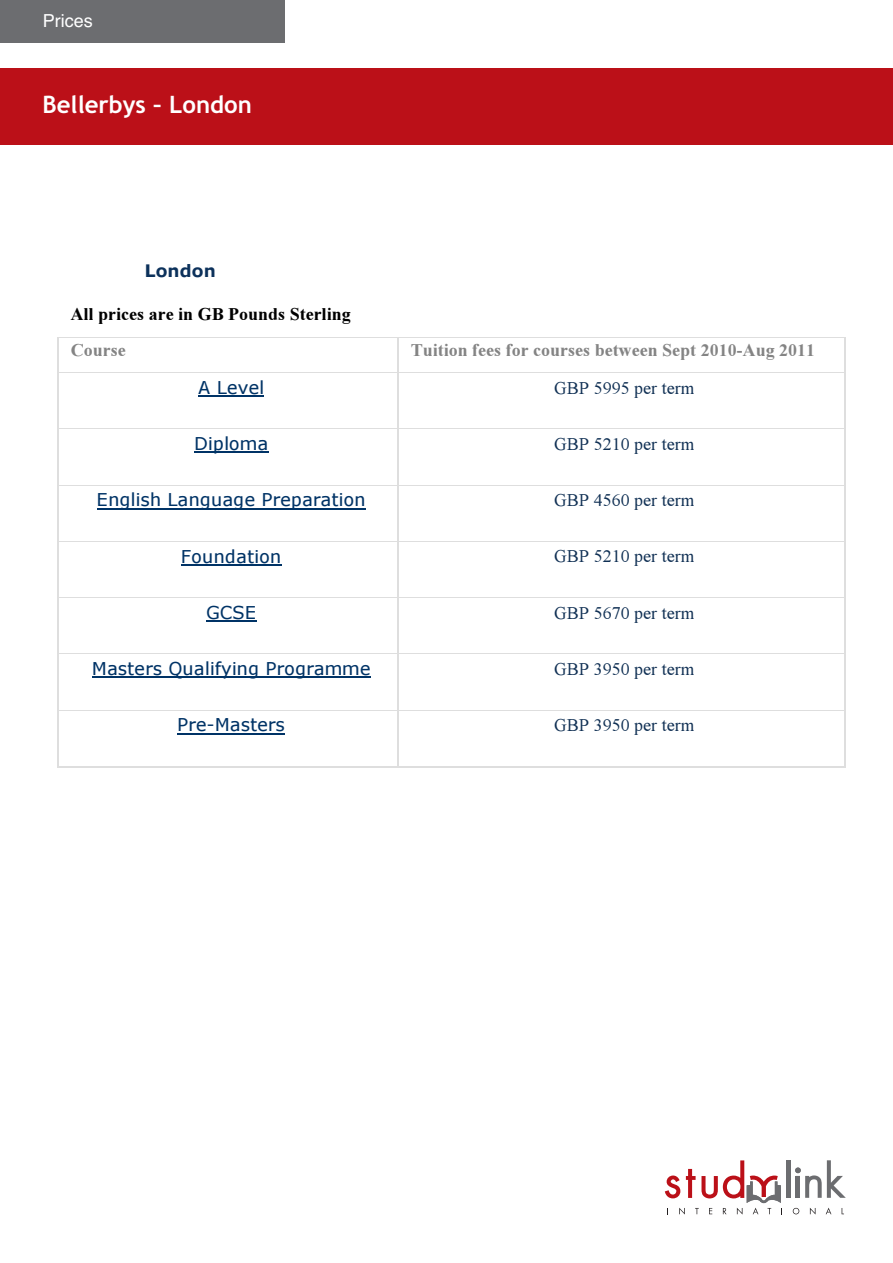
<style>
.page{position:relative;width:893px;height:1263px;background:#fff}
.page>*{position:absolute;margin:0;border:0;box-sizing:border-box;transform-origin:0 0}
.t1{font:700 24px "Trebuchet MS";color:#fff}
.t2{font:18px "Times New Roman PSMT+T42+RWNYOL";color:#103054}
.t3{font:18px "Verdana+T42+FQNWMT";color:#036}
.t4{font:18px "Times New Roman PS Bold MT+T42+VTJOAE";color:#848484}
.t5{font:18px "Times New Roman PS Bold MT+T42+VTJOAE";color:#000}
.t6{font:18px "Helvetica";color:#fff}
.t7{font:17.1px "Verdana Bold+T42+HSEHJC";color:#0c315b}
</style>
<div class="page">
<hr style="left:59px;top:337px;width:339px;height:1px;background:#dedede">
<hr style="left:399px;top:337px;width:446px;height:1px;background:#dedede">
<hr style="left:58px;top:339px;width:1px;height:33px;background:#dedede">
<hr style="left:398px;top:339px;width:1px;height:33px;background:#dedede">
<hr style="left:845px;top:339px;width:1px;height:33px;background:#dedede">
<hr style="left:198px;top:395px;width:66px;height:2px;background:#036">
<hr style="left:59px;top:372px;width:339px;height:2px;background:#dedede">
<hr style="left:399px;top:372px;width:446px;height:2px;background:#dedede">
<hr style="left:58px;top:376px;width:1px;height:53px;background:#dedede">
<hr style="left:398px;top:376px;width:1px;height:53px;background:#dedede">
<hr style="left:845px;top:376px;width:1px;height:53px;background:#dedede">
<hr style="left:194px;top:452px;width:74px;height:1px;background:#036">
<hr style="left:59px;top:429px;width:339px;height:1px;background:#dedede">
<hr style="left:399px;top:429px;width:446px;height:1px;background:#dedede">
<hr style="left:58px;top:432px;width:1px;height:53px;background:#dedede">
<hr style="left:398px;top:432px;width:1px;height:53px;background:#dedede">
<hr style="left:845px;top:432px;width:1px;height:53px;background:#dedede">
<hr style="left:97px;top:508px;width:269px;height:1px;background:#036">
<hr style="left:59px;top:485px;width:339px;height:1px;background:#dedede">
<hr style="left:399px;top:485px;width:446px;height:1px;background:#dedede">
<hr style="left:58px;top:488px;width:1px;height:53px;background:#dedede">
<hr style="left:398px;top:488px;width:1px;height:53px;background:#dedede">
<hr style="left:845px;top:488px;width:1px;height:53px;background:#dedede">
<hr style="left:181px;top:564px;width:100px;height:1px;background:#036">
<hr style="left:59px;top:541px;width:339px;height:1px;background:#dedede">
<hr style="left:399px;top:541px;width:446px;height:1px;background:#dedede">
<hr style="left:58px;top:545px;width:1px;height:52px;background:#dedede">
<hr style="left:398px;top:545px;width:1px;height:52px;background:#dedede">
<hr style="left:845px;top:545px;width:1px;height:52px;background:#dedede">
<hr style="left:206px;top:620px;width:50px;height:2px;background:#036">
<hr style="left:59px;top:597px;width:339px;height:2px;background:#dedede">
<hr style="left:399px;top:597px;width:446px;height:2px;background:#dedede">
<hr style="left:58px;top:601px;width:1px;height:53px;background:#dedede">
<hr style="left:398px;top:601px;width:1px;height:53px;background:#dedede">
<hr style="left:845px;top:601px;width:1px;height:53px;background:#dedede">
<hr style="left:92px;top:677px;width:278px;height:1px;background:#036">
<hr style="left:59px;top:654px;width:339px;height:1px;background:#dedede">
<hr style="left:399px;top:654px;width:446px;height:1px;background:#dedede">
<hr style="left:58px;top:657px;width:1px;height:53px;background:#dedede">
<hr style="left:398px;top:657px;width:1px;height:53px;background:#dedede">
<hr style="left:845px;top:657px;width:1px;height:53px;background:#dedede">
<hr style="left:177px;top:733px;width:108px;height:1px;background:#036">
<hr style="left:59px;top:710px;width:339px;height:1px;background:#dedede">
<hr style="left:399px;top:710px;width:446px;height:1px;background:#dedede">
<hr style="left:58px;top:713px;width:1px;height:53px;background:#dedede">
<hr style="left:59px;top:766px;width:339px;height:1px;background:#dedede">
<hr style="left:398px;top:713px;width:1px;height:53px;background:#dedede">
<hr style="left:399px;top:766px;width:446px;height:1px;background:#dedede">
<hr style="left:845px;top:713px;width:1px;height:53px;background:#dedede">
<div style="left:0;top:68px;width:893px;height:77px;background:#bb1018"></div>
<div style="left:0;top:0;width:285px;height:43px;background:#6c6d70"></div>
<hr style="left:787px;top:1160px;width:4px;height:38px;background:#6c6d70">
<svg style="left:795px;top:1160px;width:51px;height:38px"></svg>
<svg style="left:793px;top:1208px;width:6px;height:6px"></svg>
<svg style="left:810px;top:1208px;width:5px;height:6px"></svg>
<svg style="left:826px;top:1208px;width:5px;height:6px"></svg>
<svg style="left:665px;top:1160px;width:117px;height:54px"></svg>
<p class="t6" style="left:43px;top:11px;width:52px">Prices</p>
<h1 class="t1" style="left:43px;top:91px;width:211px">Bellerbys – London</h1>
<p class="t7" style="left:145px;top:261px;width:73px">London</p>
<p class="t5" style="left:71px;top:308px;width:282px">All prices are in GB Pounds Sterling</p>
<p class="t4" style="left:71px;top:344px;width:56px">Course</p>
<p class="t4" style="left:411px;top:344px;width:406px">Tuition fees for courses between Sept 2010-Aug 2011</p>
<p class="t3" style="left:198px;top:380px;width:67px">A Level</p>
<p class="t2" style="left:554px;top:381px;width:142px">GBP 5995 per term</p>
<p class="t3" style="left:194px;top:436px;width:76px">Diploma</p>
<p class="t2" style="left:554px;top:437px;width:142px">GBP 5210 per term</p>
<p class="t3" style="left:97px;top:493px;width:271px">English Language Preparation</p>
<p class="t2" style="left:554px;top:493px;width:142px">GBP 4560 per term</p>
<p class="t3" style="left:181px;top:549px;width:102px">Foundation</p>
<p class="t2" style="left:554px;top:550px;width:142px">GBP 5210 per term</p>
<p class="t3" style="left:206px;top:605px;width:52px">GCSE</p>
<p class="t2" style="left:554px;top:606px;width:142px">GBP 5670 per term</p>
<p class="t3" style="left:92px;top:661px;width:280px">Masters Qualifying Programme</p>
<p class="t2" style="left:554px;top:662px;width:142px">GBP 3950 per term</p>
<p class="t3" style="left:177px;top:718px;width:109px">Pre-Masters</p>
<p class="t2" style="left:554px;top:718px;width:142px">GBP 3950 per term</p>
</div>
